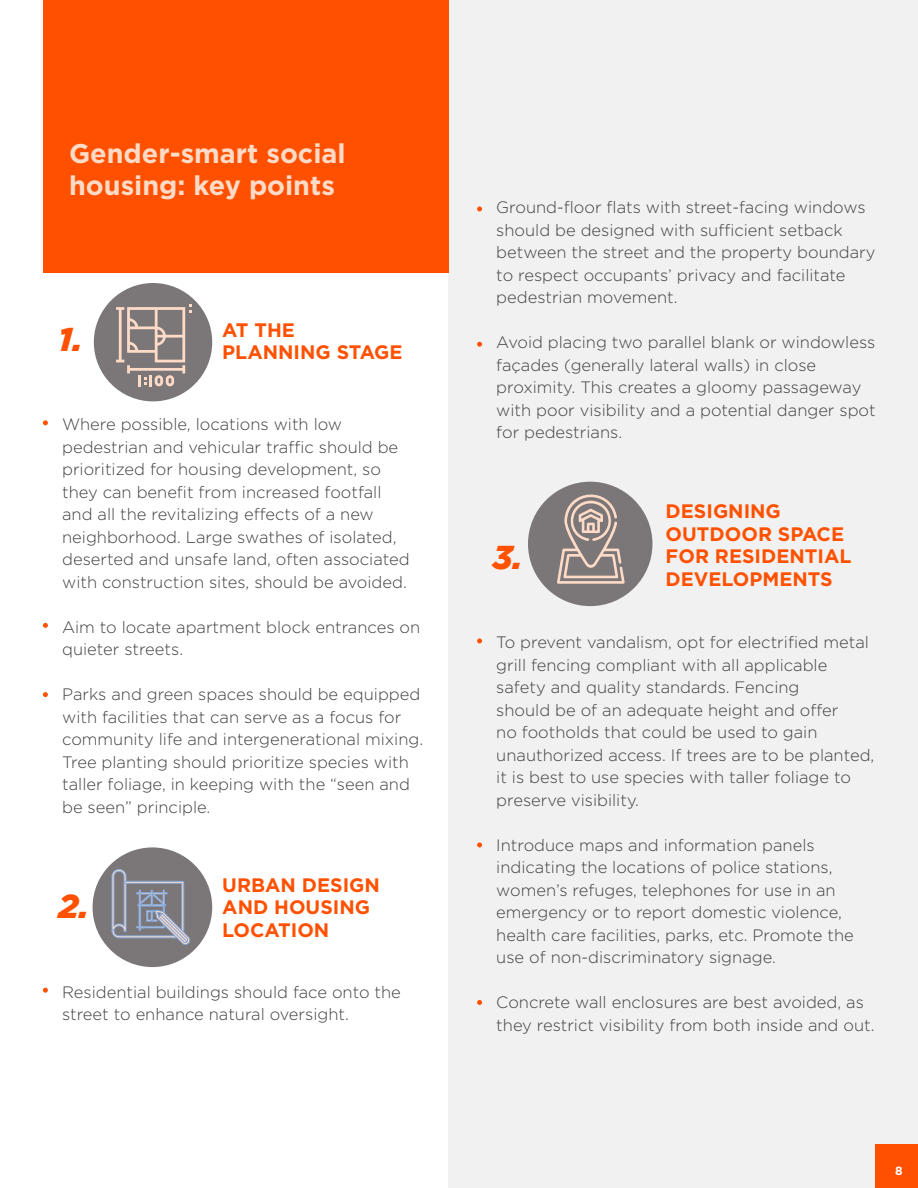
<style>
.page{position:relative;width:918px;height:1188px;background:#fff}
.page>*{position:absolute;margin:0;border:0;box-sizing:border-box;transform-origin:0 0}
.t1{font:italic 900 33px "Gotham";color:#ff5100}
.t2{font:700 27px/32.4px "Gotham";color:#fedbc7}
.t3{font:700 19.5px/22.5px "Gotham";color:#ff5100}
.t4{font:300 16.5px/22.5px "Gotham";color:#404042}
.t5{font:700 12px "Gotham";color:#fff}
</style>
<div class="page">
<div style="left:449px;top:0;width:469px;height:1188px;background:#f2f1f1"></div>
<div style="left:43px;top:0;width:406px;height:272px;background:#ff5000"></div>
<div style="left:94px;top:283px;width:118px;height:118px;background:#7b7677;border-radius:50%"></div>
<svg style="left:43px;top:420px;width:5px;height:5px"></svg>
<svg style="left:43px;top:623px;width:5px;height:5px"></svg>
<svg style="left:43px;top:692px;width:5px;height:5px"></svg>
<div style="left:93px;top:847px;width:119px;height:120px;background:#7b7677;border-radius:50%"></div>
<svg style="left:43px;top:988px;width:5px;height:5px"></svg>
<svg style="left:477px;top:206px;width:5px;height:5px"></svg>
<svg style="left:477px;top:342px;width:5px;height:5px"></svg>
<div style="left:528px;top:482px;width:124px;height:124px;background:#7b7677;border-radius:50%"></div>
<svg style="left:477px;top:638px;width:5px;height:5px"></svg>
<svg style="left:477px;top:842px;width:5px;height:5px"></svg>
<svg style="left:477px;top:1000px;width:5px;height:5px"></svg>
<div style="left:876px;top:1144px;width:42px;height:44px;background:#ff5000"></div>
<svg style="left:116px;top:304px;width:76px;height:82px"></svg>
<svg style="left:111px;top:869px;width:80px;height:76px"></svg>
<div style="left:139px;top:890px;width:2px;height:41px;border:1px solid #80a6d9"></div>
<svg style="left:557px;top:485px;width:68px;height:99px"></svg>
<p class="t2" style="left:69px;top:137px;width:278px">Gender-smart social housing: key points</p>
<p class="t1" style="left:58px;top:320px;width:26px">1.</p>
<p class="t3" style="left:222px;top:318px;width:182px">AT THE<br>PLANNING STAGE</p>
<p class="t4" style="left:62px;top:413px;width:349px">Where possible, locations with low pedestrian and vehicular traffic should be prioritized for housing development, so they can benefit from increased footfall and all the revitalizing effects of a new neighborhood. Large swathes of isolated, deserted and unsafe land, often associated with construction sites, should be avoided.</p>
<p class="t4" style="left:62px;top:615px;width:360px">Aim to locate apartment block entrances on quieter streets.</p>
<p class="t4" style="left:62px;top:683px;width:363px">Parks and green spaces should be equipped with facilities that can serve as a focus for community life and intergenerational mixing.<br>Tree planting should prioritize species with taller foliage, in keeping with the “seen and be seen” principle.</p>
<p class="t1" style="left:58px;top:887px;width:32px">2.</p>
<p class="t3" style="left:222px;top:873px;width:159px">URBAN DESIGN</p>
<p class="t3" style="left:222px;top:896px;width:149px">AND HOUSING<br>LOCATION</p>
<p class="t4" style="left:62px;top:980px;width:340px">Residential buildings should face onto the street to enhance natural oversight.</p>
<p class="t4" style="left:496px;top:196px;width:381px">Ground-floor flats with street-facing windows should be designed with sufficient setback between the street and the property boundary to respect occupants’ privacy and facilitate pedestrian movement.</p>
<p class="t4" style="left:496px;top:331px;width:381px">Avoid placing two parallel blank or windowless façades (generally lateral walls) in close proximity. This creates a gloomy passageway with poor visibility and a potential danger spot for pedestrians.</p>
<p class="t1" style="left:492px;top:538px;width:32px">3.</p>
<p class="t3" style="left:666px;top:500px;width:187px">DESIGNING<br>OUTDOOR SPACE<br>FOR RESIDENTIAL<br>DEVELOPMENTS</p>
<p class="t4" style="left:496px;top:631px;width:380px">To prevent vandalism, opt for electrified metal grill fencing compliant with all applicable safety and quality standards. Fencing<br>should be of an adequate height and offer<br>no footholds that could be used to gain unauthorized access. If trees are to be planted, it is best to use species with taller foliage to preserve visibility.</p>
<p class="t4" style="left:496px;top:833px;width:359px">Introduce maps and information panels indicating the locations of police stations, women’s refuges, telephones for use in an emergency or to report domestic violence, health care facilities, parks, etc. Promote the use of non-discriminatory signage.</p>
<p class="t4" style="left:496px;top:991px;width:380px">Concrete wall enclosures are best avoided, as they restrict visibility from both inside and out.</p>
<p class="t5" style="left:895px;top:1163px;width:9px">8</p>
</div>
